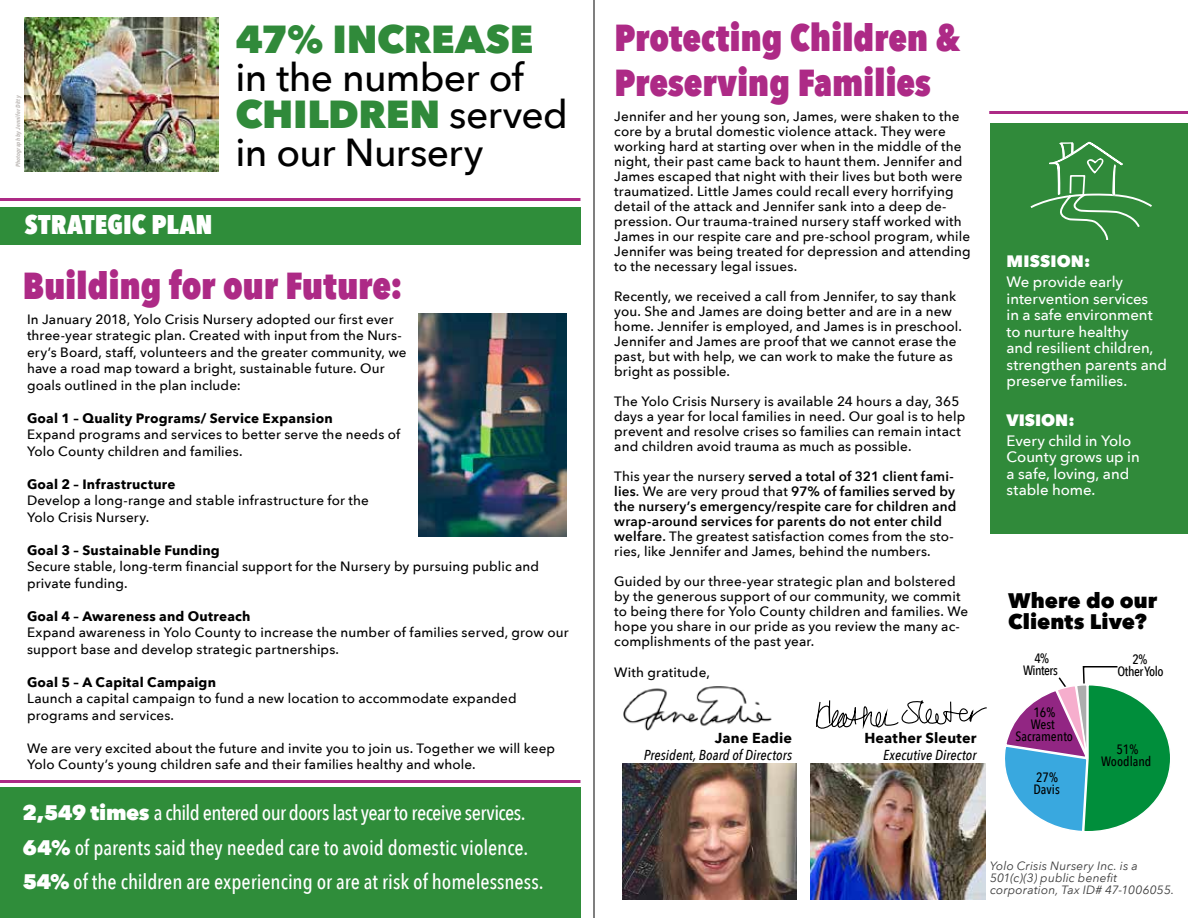
<style>
.page{position:relative;width:1188px;height:918px;background:#fff}
.page>*{position:absolute;margin:0;border:0;box-sizing:border-box;transform-origin:0 0}
.t1{font:500 39px/37.5px "Avenir Next";letter-spacing:-.02em;color:#000}
.t2{font:800 39px "Avenir Next";letter-spacing:-.01em;color:#308a3a}
.t3{font:800 37.5px/45px "Avenir Next Condensed";letter-spacing:-.005em;color:#ad2a86}
.t4{font:800 27px "Avenir Next Condensed";color:#fff}
.t5{font:500 21px/34.5px "Avenir Next Condensed";letter-spacing:-.005em;color:#fff}
.t6{font:800 21px/21px "Avenir Next";letter-spacing:.005em;color:#000}
.t7{font:800 16.5px "Avenir Next";letter-spacing:.005em;color:#fff}
.t8{font:500 15px/16.5px "Avenir Next";letter-spacing:-.005em;color:#fff}
.t9{font:italic 500 14.4px "Avenir Next Condensed";letter-spacing:.005em;color:#000}
.t10{font:700 14.4px "Avenir Next";letter-spacing:.015em;color:#000}
.t11{font:500 13.5px/15px "Avenir Next";letter-spacing:.01em;color:#000}
.t12{font:600 13.5px/15px "Avenir Next";letter-spacing:.015em;color:#000}
.t13{font:700 13.5px "Avenir Next";letter-spacing:.015em;color:#000}
.t14{font:500 13.5px/12px "Avenir Next Condensed";color:#000;text-align:center}
.t15{font:500 13.5px/12px "Avenir Next Condensed";letter-spacing:-.04em;color:#000;text-align:center}
.t16{font:italic 12px/12px "Avenir Next";letter-spacing:.015em;color:#3a3a3a}
.t17{font:italic 700 6px "Avenir Next Condensed";letter-spacing:.02em;color:#c0bcb9}
.s1{font-weight:800;color:#308a3a}
.s2{font-family:"Avenir Next";font-weight:800}
.s3{font-weight:500}
</style>
<div class="page">
<hr style="left:989px;top:111px;width:199px;height:3px;background:#ad2a86">
<img style="left:623px;top:763px;width:173px;height:137px">
<div style="left:990px;top:123px;width:198px;height:411px;background:#308a3a"></div>
<svg style="left:1030px;top:141px;width:122px;height:99px"></svg>
<svg style="left:815px;top:700px;width:172px;height:64px"></svg>
<img style="left:623px;top:686px;width:149px;height:45px">
<hr style="left:594px;top:0;width:1px;height:918px;background:#000">
<img style="left:810px;top:764px;width:176px;height:136px">
<img style="left:418px;top:314px;width:149px;height:222px">
<div style="left:0;top:207px;width:580px;height:37px;background:#2f8d3a"></div>
<hr style="left:0;top:198px;width:580px;height:3px;background:#ad2a86">
<img style="left:25px;top:18px;width:193px;height:153px">
<hr style="left:0;top:780px;width:580px;height:3px;background:#ad2a86">
<div style="left:0;top:787px;width:580px;height:131px;background:#2f8d3a"></div>
<svg style="left:1005px;top:666px;width:165px;height:165px"></svg>
<p class="t17" style="left:14px;top:167px;width:74px;rotate:-90deg">Photograph by Jennifer Ditty</p>
<h1 class="t2" style="left:235px;top:16px;width:299px">47% INCREASE</h1>
<h1 class="t1" style="left:235px;top:57px;width:334px">in the number of<br><span class="s1">CHILDREN</span> served in our Nursery</h1>
<h3 class="t4" style="left:25px;top:208px;width:189px">STRATEGIC PLAN</h3>
<h2 class="t3" style="left:23px;top:262px;width:381px">Building for our Future:</h2>
<p class="t11" style="left:27px;top:311px;width:381px;line-height:16.5px">In January 2018, Yolo Crisis Nursery adopted our first ever three-year strategic plan. Created with input from the Nurs&shy;ery’s Board, staff, volunteers and the greater community, we have a road map toward a bright, sustainable future. Our goals outlined in the plan include:</p>
<p class="t13" style="left:27px;top:407px;width:307px">Goal 1 – Quality Programs/ Service Expansion</p>
<p class="t11" style="left:27px;top:426px;width:375px;line-height:16.5px">Expand programs and services to better serve the needs of<br>Yolo County children and families.</p>
<p class="t13" style="left:27px;top:473px;width:150px">Goal 2 – Infrastructure</p>
<p class="t11" style="left:27px;top:492px;width:343px;line-height:16.5px">Develop a long-range and stable infrastructure for the<br>Yolo Crisis Nursery.</p>
<p class="t13" style="left:27px;top:539px;width:194px">Goal 3 – Sustainable Funding</p>
<p class="t11" style="left:27px;top:558px;width:514px;line-height:16.5px">Secure stable, long-term financial support for the Nursery by pursuing public and private funding.</p>
<p class="t13" style="left:27px;top:605px;width:225px">Goal 4 – Awareness and Outreach</p>
<p class="t11" style="left:27px;top:624px;width:543px;line-height:16.5px">Expand awareness in Yolo County to increase the number of families served, grow our support base and develop strategic partnerships.</p>
<p class="t13" style="left:27px;top:671px;width:191px">Goal 5 – A Capital Campaign</p>
<p class="t11" style="left:27px;top:690px;width:491px;line-height:16.5px">Launch a capital campaign to fund a new location to accommodate expanded programs and services.</p>
<p class="t11" style="left:27px;top:740px;width:530px;line-height:16.5px">We are very excited about the future and invite you to join us. Together we will keep<br>Yolo County’s young children safe and their families healthy and whole.</p>
<h3 class="t5" style="left:22px;top:796px;width:523px"><span class="s2">2,549 times</span> a child entered our doors last year to receive services.<br><span class="s2">64%</span> of parents said they needed care to avoid domestic violence.<br><span class="s2">54%</span> of the children are experiencing or are at risk of homelessness.</h3>
<h2 class="t3" style="left:615px;top:15px;width:348px">Protecting Children &amp;<br>Preserving Families</h2>
<p class="t11" style="left:614px;top:108px;width:358px">Jennifer and her young son, James, were shaken to the core by a brutal domestic violence attack. They were working hard at starting over when in the middle of the night, their past came back to haunt them. Jennifer and James escaped that night with their lives but both were traumatized. Little James could recall every horrifying detail of the attack and Jennifer sank into a deep de&shy;pression. Our trauma-trained nursery staff worked with James in our respite care and pre-school program, while Jennifer was being treated for depression and attending to the necessary legal issues.</p>
<p class="t11" style="left:614px;top:288px;width:349px">Recently, we received a call from Jennifer, to say thank you. She and James are doing better and are in a new home. Jennifer is employed, and James is in preschool.<br>Jennifer and James are proof that we cannot erase the past, but with help, we can work to make the future as bright as possible.</p>
<p class="t11" style="left:614px;top:393px;width:353px">The Yolo Crisis Nursery is available 24 hours a day, 365 days a year for local families in need. Our goal is to help prevent and resolve crises so families can remain intact and children avoid trauma as much as possible.</p>
<p class="t12" style="left:614px;top:468px;width:344px"><span class="s3">This year the nursery</span> served a total of 321 client fami&shy;lies<span class="s3">. We are very proud that</span> 97% of families served by the nursery’s emergency/respite care for children and wrap-around services for parents do not enter child welfare. <span class="s3">The greatest satisfaction comes from the sto&shy;ries, like Jennifer and James, behind the numbers.</span></p>
<p class="t11" style="left:614px;top:573px;width:355px">Guided by our three-year strategic plan and bolstered by the generous support of our community, we commit to being there for Yolo County children and families. We hope you share in our pride as you review the many ac&shy;complishments of the past year.</p>
<p class="t11" style="left:614px;top:665px;width:97px">With gratitude,</p>
<p class="t10" style="left:715px;top:726px;width:79px">Jane Eadie</p>
<p class="t9" style="left:644px;top:746px;width:150px">President, Board of Directors</p>
<p class="t10" style="left:864px;top:726px;width:114px">Heather Sleuter</p>
<p class="t9" style="left:883px;top:746px;width:95px">Executive Director</p>
<p class="t7" style="left:1007px;top:251px;width:85px">MISSION:</p>
<p class="t8" style="left:1007px;top:273px;width:162px">We provide early intervention services<br>in a safe environment to nurture healthy<br>and resilient children, strengthen parents and preserve families.</p>
<p class="t7" style="left:1007px;top:410px;width:70px">VISION:</p>
<p class="t8" style="left:1007px;top:432px;width:135px">Every child in Yolo<br>County grows up in a safe, loving, and stable home.</p>
<h3 class="t6" style="left:1008px;top:589px;width:151px">Where do our<br>Clients Live?</h3>
<p class="t15" style="left:1023px;top:652px;width:36px">4%<br>Winters</p>
<p class="t15" style="left:1118px;top:653px;width:48px">2%<br>Other Yolo</p>
<p class="t14" style="left:1016px;top:706px;width:59px">16%<br>West<br>Sacramento</p>
<p class="t14" style="left:1034px;top:772px;width:28px;text-align:left">27%<br>Davis</p>
<p class="t14" style="left:1101px;top:743px;width:52px">51%<br>Woodland</p>
<p class="t16" style="left:990px;top:859px;width:186px">Yolo Crisis Nursery Inc. is a<br>501(c)(3) public benefit corporation, Tax ID# 47-1006055.</p>
</div>
